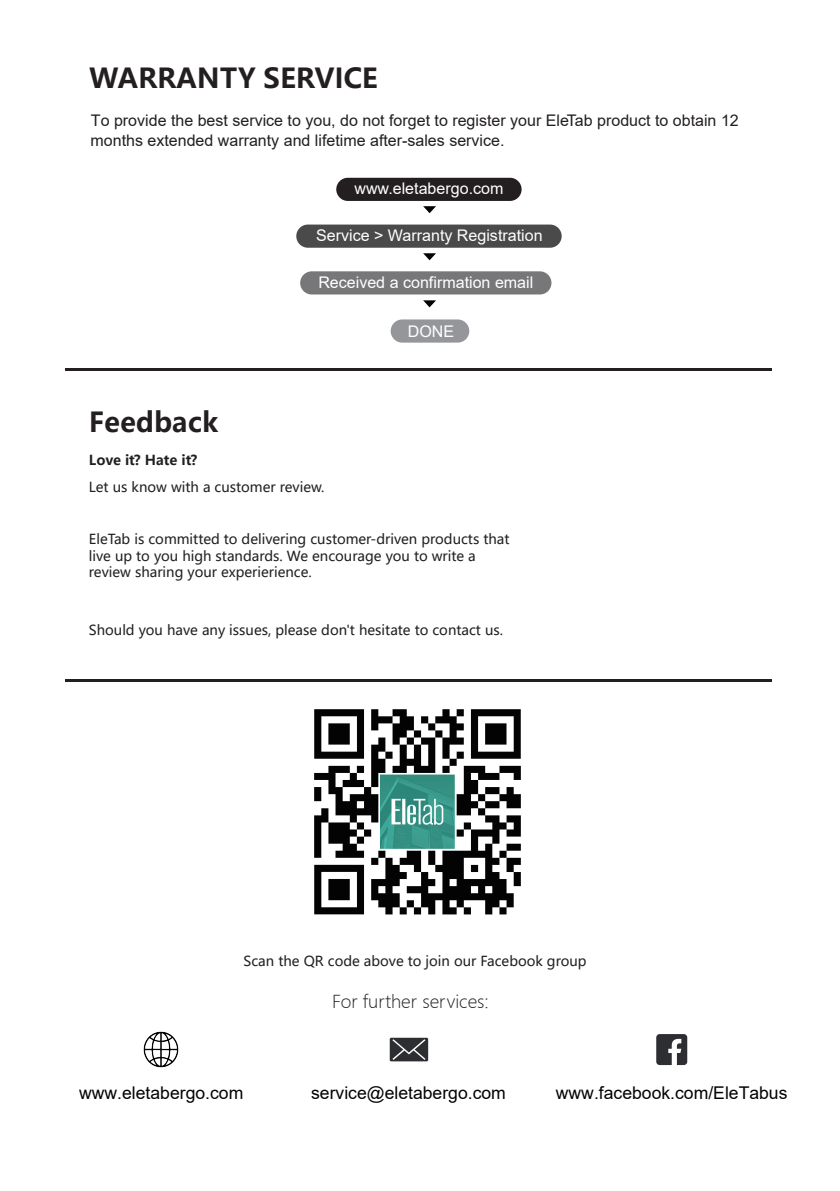
<style>
.page{position:relative;width:840px;height:1191px;background:#fff}
.page>*{position:absolute;margin:0;border:0;box-sizing:border-box;transform-origin:0 0}
.t1{font:700 27.4px "Microsoft Ya Hei UI";color:#231f20}
.t2{font:17.6px "Arial";color:#030303}
.t3{font:17.6px "Microsoft Ya Hei UI Light";color:#231f20}
.t4{font:16px/19.2px "Arial";color:#231f20}
.t5{font:16px "Arial";color:#fff}
.t6{font:13.6px/16.4px "Microsoft Ya Hei UI";color:#231f20}
.t7{font:700 13.6px "Microsoft Ya Hei UI";color:#231f20}
</style>
<div class="page">
<hr style="left:66px;top:368px;width:705px;height:3px;background:#231f20">
<hr style="left:66px;top:679px;width:705px;height:2px;background:#231f20">
<img style="left:314px;top:709px;width:207px;height:206px">
<svg style="left:389px;top:1037px;width:39px;height:24px"></svg>
<svg style="left:656px;top:1034px;width:30px;height:31px"></svg>
<img style="left:143px;top:1031px;width:36px;height:37px">
<div style="left:336px;top:178px;width:185px;height:23px;background:#231f20;border-radius:12px"></div>
<div style="left:296px;top:224px;width:265px;height:24px;background:#4a4a4b;border-radius:12px"></div>
<div style="left:300px;top:271px;width:251px;height:23px;background:#77777a;border-radius:12px"></div>
<div style="left:390px;top:319px;width:79px;height:23px;background:#94969a;border-radius:12px"></div>
<svg style="left:423px;top:206px;width:13px;height:7px"></svg>
<svg style="left:423px;top:253px;width:13px;height:7px"></svg>
<svg style="left:423px;top:300px;width:13px;height:7px"></svg>
<h1 class="t1" style="left:89px;top:59px;width:290px">WARRANTY SERVICE</h1>
<p class="t4" style="left:90px;top:111px;width:649px">To provide the best service to you, do not forget to register your EleTab product to obtain 12 months extended warranty and lifetime after-sales service.</p>
<h1 class="t1" style="left:89px;top:403px;width:131px">Feedback</h1>
<p class="t7" style="left:89px;top:450px;width:110px">Love it? Hate it?</p>
<p class="t5" style="left:354px;top:178px;width:150px">www.eletabergo.com</p>
<p class="t5" style="left:316px;top:224px;width:228px">Service &gt; Warranty Registration</p>
<p class="t5" style="left:318px;top:271px;width:216px">Received a confirmation email</p>
<p class="t5" style="left:407px;top:321px;width:48px">DONE</p>
<p class="t6" style="left:89px;top:479px;width:237px">Let us know with a customer review.</p>
<p class="t6" style="left:89px;top:530px;width:422px">EleTab is committed to delivering customer-driven products that live up to you high standards. We encourage you to write a review sharing your experierience.</p>
<p class="t6" style="left:89px;top:622px;width:415px">Should you have any issues, please don't hesitate to contact us.</p>
<p class="t6" style="left:243px;top:952px;width:344px">Scan the QR code above to join our Facebook group</p>
<p class="t3" style="left:332px;top:989px;width:158px">For further services:</p>
<p class="t2" style="left:79px;top:1080px;width:166px">www.eletabergo.com</p>
<p class="t2" style="left:311px;top:1080px;width:196px">service@eletabergo.com</p>
<p class="t2" style="left:555px;top:1080px;width:233px">www.facebook.com/EleTabus</p>
</div>
